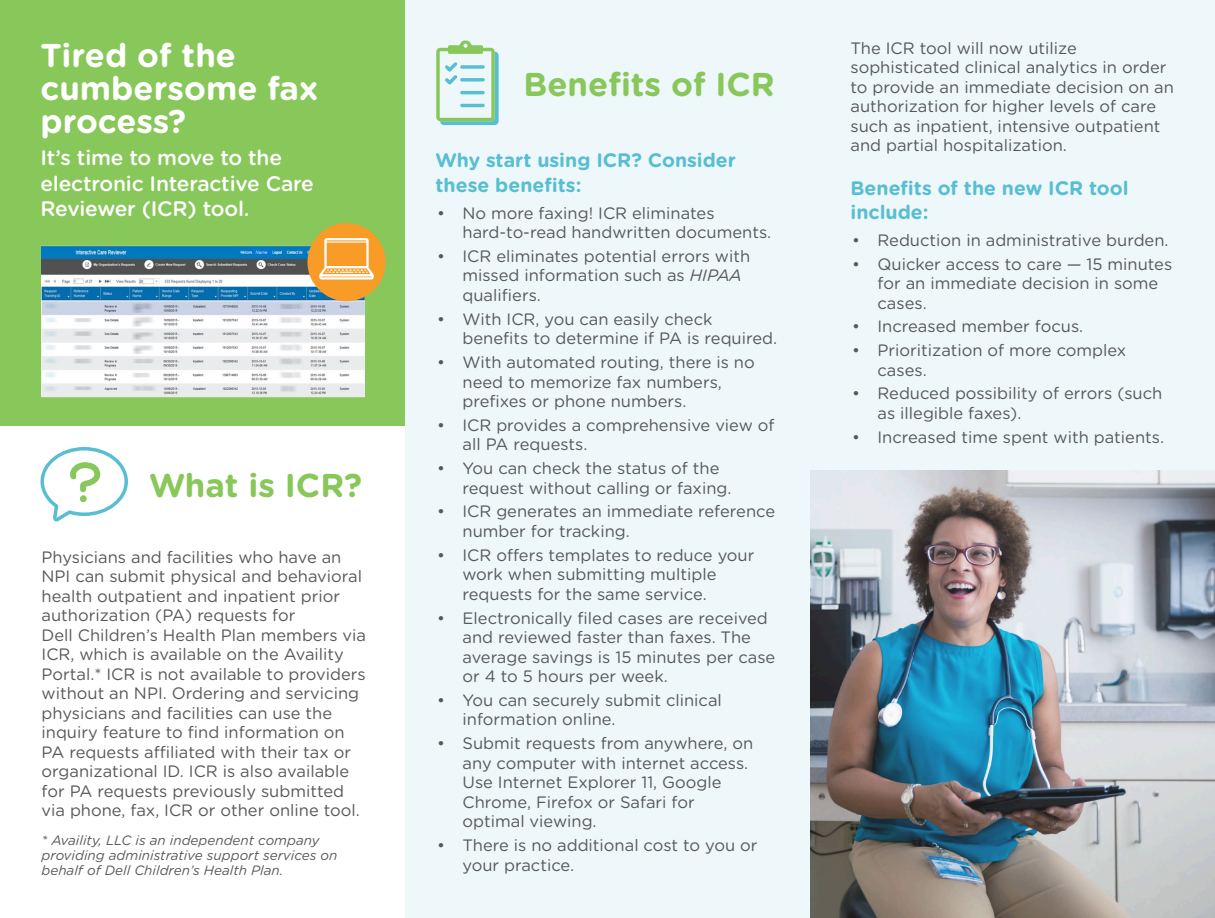
<style>
.page{position:relative;width:1215px;height:918px;background:#fff}
.page>*{position:absolute;margin:0;border:0;box-sizing:border-box;transform-origin:0 0}
.Dell_Section_header{font:700 33px/33px "Gotham Rounded";color:#fff}
.Dell_Subhead__24_23{font:700 33px "Gotham Rounded";color:#88c75a}
.Dell_Body_Text_WHITE{font:500 21px/25.5px "Gotham Rounded";letter-spacing:-.01em;color:#fff}
.Dell_Subhead_16_19{font:700 19.5px/25.5px "Gotham Rounded";color:#58bed2}
.Dell_Body_Text{font:16.5px/19.5px "Gotham Rounded";color:#57585a}
.Dell_Body_Text-2{font:italic 13.5px/15px "Gotham Rounded";color:#57585a}
.s1{font-style:italic}
</style>
<div class="page">
<div style="left:405px;top:0;width:810px;height:918px;background:#eef7f9"></div>
<div style="left:0;top:0;width:405px;height:426px;background:#88c75a"></div>
<svg style="left:40px;top:447px;width:88px;height:74px"></svg>
<div style="left:80px;top:495px;width:7px;height:7px;background:#88c75a;border-radius:50%"></div>
<svg style="left:436px;top:40px;width:63px;height:85px"></svg>
<hr style="left:460px;top:91px;width:25px;height:3px;background:#58bed2;border-radius:2px">
<hr style="left:460px;top:104px;width:25px;height:3px;background:#58bed2;border-radius:2px">
<img style="left:42px;top:247px;width:322px;height:149px">
<div style="left:40px;top:245px;width:326px;height:153px;border:1px solid #88c75a"></div>
<div style="left:307px;top:223px;width:79px;height:78px;background:#f89c27;border-radius:50%"></div>
<svg style="left:319px;top:238px;width:55px;height:42px"></svg>
<img style="left:810px;top:471px;width:405px;height:447px">
<p class="Dell_Section_header" style="left:40px;top:37px;width:279px">Tired of the cumbersome fax process?</p>
<p class="Dell_Body_Text_WHITE" style="left:40px;top:144px;width:275px">It’s time to move to the electronic Interactive Care<br>Reviewer (ICR) tool.</p>
<p class="Dell_Subhead__24_23" style="left:149px;top:462px;width:215px">What is ICR?</p>
<p class="Dell_Body_Text" style="left:42px;top:546px;width:326px">Physicians and facilities who have an NPI can submit physical and behavioral health outpatient and inpatient prior authorization (PA) requests for<br>Dell Children’s Health Plan members via ICR, which is available on the Availity Portal.* ICR is not available to providers without an NPI. Ordering and servicing physicians and facilities can use the inquiry feature to find information on PA requests affiliated with their tax or organizational ID. ICR is also available for PA requests previously submitted via phone, fax, ICR or other online tool.</p>
<p class="Dell_Body_Text-2" style="left:42px;top:832px;width:297px">* Availity, LLC is an independent company providing administrative support services on behalf of Dell Children’s Health Plan.</p>
<p class="Dell_Subhead__24_23" style="left:524px;top:60px;width:253px">Benefits of ICR</p>
<p class="Dell_Subhead_16_19" style="left:436px;top:146px;width:302px">Why start using ICR? Consider these benefits:</p>
<p class="Dell_Body_Text" style="left:463px;top:202px;width:310px;text-indent:-26px">• No more faxing! ICR eliminates hard-to-read handwritten documents.</p>
<p class="Dell_Body_Text" style="left:463px;top:246px;width:289px;text-indent:-26px">• ICR eliminates potential errors with missed information such as <span class="s1">HIPAA </span>qualifiers.</p>
<p class="Dell_Body_Text" style="left:463px;top:308px;width:316px;text-indent:-26px">• With ICR, you can easily check benefits to determine if PA is required.</p>
<p class="Dell_Body_Text" style="left:463px;top:352px;width:294px;text-indent:-26px">• With automated routing, there is no need to memorize fax numbers, prefixes or phone numbers.</p>
<p class="Dell_Body_Text" style="left:463px;top:415px;width:314px;text-indent:-26px">• ICR provides a comprehensive view of all PA requests.</p>
<p class="Dell_Body_Text" style="left:463px;top:458px;width:271px;text-indent:-26px">• You can check the status of the request without calling or faxing.</p>
<p class="Dell_Body_Text" style="left:463px;top:501px;width:314px;text-indent:-26px">• ICR generates an immediate reference number for tracking.</p>
<p class="Dell_Body_Text" style="left:463px;top:544px;width:293px;text-indent:-26px">• ICR offers templates to reduce your work when submitting multiple requests for the same service.</p>
<p class="Dell_Body_Text" style="left:463px;top:607px;width:314px;text-indent:-26px">• Electronically filed cases are received and reviewed faster than faxes. The average savings is 15 minutes per case or 4 to 5 hours per week.</p>
<p class="Dell_Body_Text" style="left:463px;top:690px;width:261px;text-indent:-26px">• You can securely submit clinical information online.</p>
<p class="Dell_Body_Text" style="left:463px;top:733px;width:292px;text-indent:-26px">• Submit requests from anywhere, on any computer with internet access.<br>Use Internet Explorer 11, Google<br>Chrome, Firefox or Safari for optimal viewing.</p>
<p class="Dell_Body_Text" style="left:463px;top:835px;width:297px;text-indent:-26px">• There is no additional cost to you or your practice.</p>
<p class="Dell_Body_Text" style="left:850px;top:37px;width:325px">The ICR tool will now utilize sophisticated clinical analytics in order to provide an immediate decision on an authorization for higher levels of care such as inpatient, intensive outpatient and partial hospitalization.</p>
<p class="Dell_Subhead_16_19" style="left:850px;top:176px;width:280px;line-height:24px">Benefits of the new ICR tool include:</p>
<p class="Dell_Body_Text" style="left:852px;top:229px;width:318px">• Reduction in administrative burden.</p>
<p class="Dell_Body_Text" style="left:878px;top:253px;width:296px;text-indent:-26px">• Quicker access to care — 15 minutes for an immediate decision in some cases.</p>
<p class="Dell_Body_Text" style="left:852px;top:316px;width:233px">• Increased member focus.</p>
<p class="Dell_Body_Text" style="left:878px;top:340px;width:250px;text-indent:-26px">• Prioritization of more complex cases.</p>
<p class="Dell_Body_Text" style="left:878px;top:383px;width:286px;text-indent:-26px">• Reduced possibility of errors (such as illegible faxes).</p>
<p class="Dell_Body_Text" style="left:852px;top:426px;width:314px">• Increased time spent with patients.</p>
</div>
